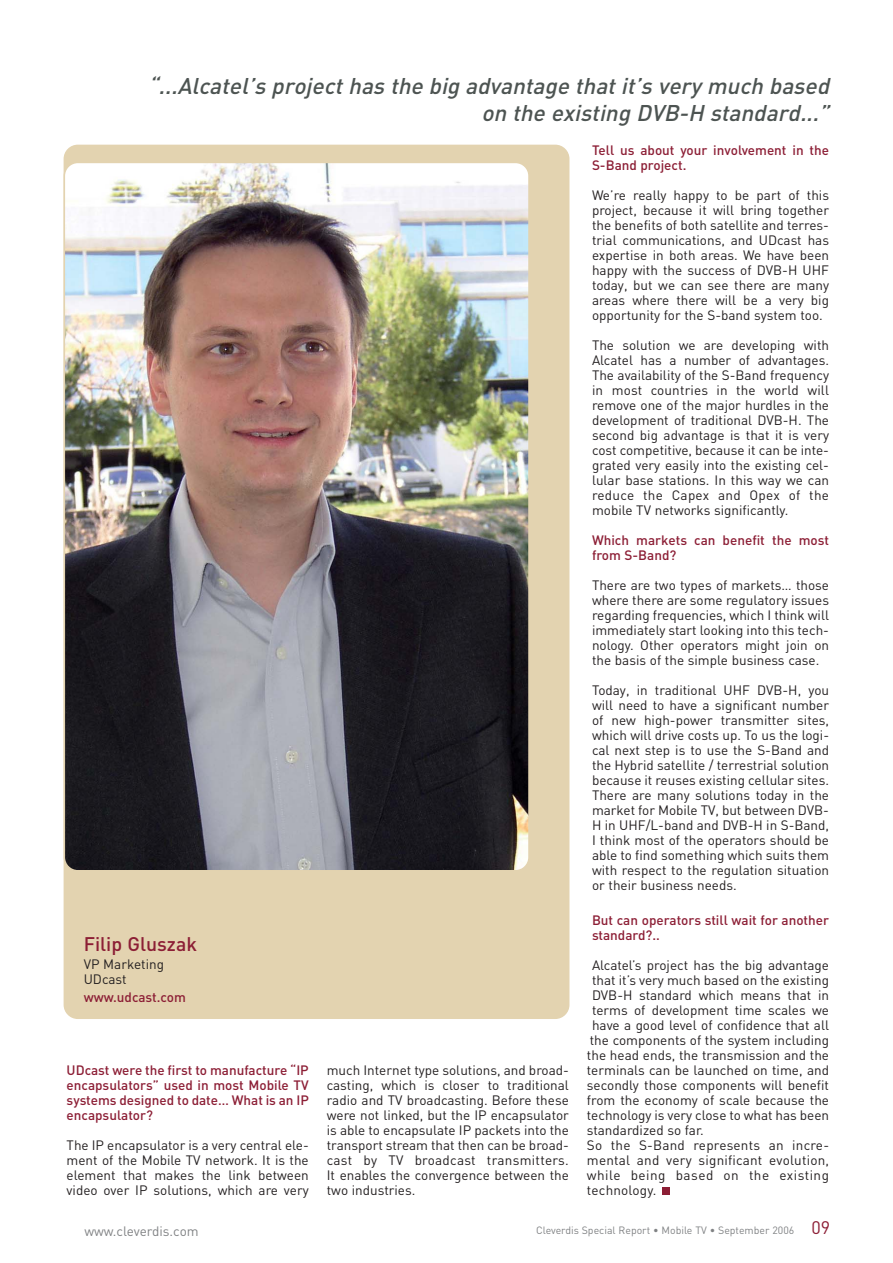
<style>
.page{position:relative;width:893px;height:1263px;background:#fff}
.page>*{position:absolute;margin:0;border:0;box-sizing:border-box;transform-origin:0 0}
.t1{font:italic 500 22.5px/27px "DIN";color:#4d5452;text-align:right}
.t2{font:500 19.5px "DIN";color:#8c1e35}
.t3{font:13.5px/15px "DIN";color:#231f20;text-align:justify}
.t4{font:500 13.5px/15px "DIN";color:#8c1e35}
.t5{font:13.5px "DIN";letter-spacing:.035em;color:#231f20}
.t6{font:13.5px "DIN";color:#808284}
.t7{font:10.5px "DIN";color:#808284}
.s1{font-size:18px;color:#8c1e35}
</style>
<div class="page">
<div style="left:662px;top:1187px;width:8px;height:8px;background:#8c1e35"></div>
<div style="left:64px;top:145px;width:505px;height:874px;background:#e3d3b0"></div>
<img style="left:64px;top:162px;width:466px;height:710px">
<h1 class="t1" style="left:148px;top:75px;width:687px">“...Alcatel’s project has the big advantage that it’s very much based on the existing DVB-H standard...”</h1>
<h2 class="t2" style="left:84px;top:937px;width:115px">Filip Gluszak</h2>
<p class="t3" style="left:84px;top:959px;width:82px">VP Marketing<br>UDcast</p>
<p class="t4" style="left:84px;top:991px;width:104px">www.udcast.com</p>
<p class="t4" style="left:67px;top:1064px;width:244px;text-align:justify">UDcast were the first to manufacture “IP encapsulators” used in most Mobile TV systems designed to date… What is an IP encapsulator?</p>
<p class="t3" style="left:67px;top:1139px;width:244px">The IP encapsulator is a very central ele&shy;ment of the Mobile TV network. It is the element that makes the link between video over IP solutions, which are very</p>
<p class="t6" style="left:84px;top:1226px;width:116px">www.cleverdis.com</p>
<p class="t4" style="left:592px;top:145px;width:239px">Tell us about your involvement in the<br>S-Band project.</p>
<p class="t3" style="left:592px;top:190px;width:239px">We’re really happy to be part of this project, because it will bring together the benefits of both satellite and terres&shy;trial communications, and UDcast has expertise in both areas. We have been happy with the success of DVB-H UHF today, but we can see there are many areas where there will be a very big opportunity for the S-band system too.</p>
<p class="t3" style="left:592px;top:340px;width:239px">The solution we are developing with Alcatel has a number of advantages.<br>The availability of the S-Band frequency in most countries in the world will remove one of the major hurdles in the development of traditional DVB-H. The second big advantage is that it is very cost competitive, because it can be inte&shy;grated very easily into the existing cel&shy;lular base stations. In this way we can reduce the Capex and Opex of the mobile TV networks significantly.</p>
<p class="t4" style="left:592px;top:535px;width:239px">Which markets can benefit the most from S-Band?</p>
<p class="t3" style="left:592px;top:580px;width:239px">There are two types of markets… those where there are some regulatory issues regarding frequencies, which I think will immediately start looking into this tech&shy;nology. Other operators might join on the basis of the simple business case.</p>
<p class="t3" style="left:592px;top:685px;width:239px">Today, in traditional UHF DVB-H, you will need to have a significant number of new high-power transmitter sites, which will drive costs up. To us the logi&shy;cal next step is to use the S-Band and the Hybrid satellite / terrestrial solution because it reuses existing cellular sites.<br>There are many solutions today in the market for Mobile TV, but between DVB-H in UHF/L-band and DVB-H in S-Band, I think most of the operators should be able to find something which suits them with respect to the regulation situation or their business needs.</p>
<p class="t4" style="left:592px;top:914px;width:239px">But can operators still wait for another standard?..</p>
<p class="t3" style="left:592px;top:959px;width:239px">Alcatel’s project has the big advantage</p>
<p class="t3" style="left:592px;top:974px;width:239px">that it’s very much based on the existing</p>
<p class="t3" style="left:592px;top:989px;width:239px">DVB-H standard which means that in</p>
<p class="t3" style="left:592px;top:1004px;width:239px">terms of development time scales we</p>
<p class="t3" style="left:592px;top:1019px;width:239px">have a good level of confidence that all</p>
<p class="t3" style="left:590px;top:1034px;width:241px">the components of the system including</p>
<p class="t3" style="left:587px;top:1049px;width:244px">the head ends, the transmission and the</p>
<p class="t3" style="left:587px;top:1064px;width:244px">terminals can be launched on time, and</p>
<p class="t3" style="left:587px;top:1079px;width:244px">secondly those components will benefit</p>
<p class="t3" style="left:587px;top:1094px;width:244px">from the economy of scale because the</p>
<p class="t3" style="left:587px;top:1109px;width:244px">technology is very close to what has been</p>
<p class="t3" style="left:587px;top:1124px;width:118px">standardized so far.</p>
<p class="t3" style="left:587px;top:1139px;width:244px">So the S-Band represents an incre-</p>
<p class="t3" style="left:587px;top:1154px;width:244px">mental and very significant evolution,</p>
<p class="t5" style="left:587px;top:1170px;width:244px">while being based on the existing</p>
<p class="t3" style="left:587px;top:1184px;width:71px">technology.</p>
<p class="t7" style="left:536px;top:1227px;width:296px">Cleverdis Special Report • Mobile TV • September 2006 <span class="s1">09</span></p>
<p class="t3" style="left:327px;top:1064px;width:244px">much Internet type solutions, and broad&shy;casting, which is closer to traditional radio and TV broadcasting. Before these were not linked, but the IP encapsulator is able to encapsulate IP packets into the transport stream that then can be broad&shy;cast by TV broadcast transmitters.<br>It enables the convergence between the two industries.</p>
</div>
